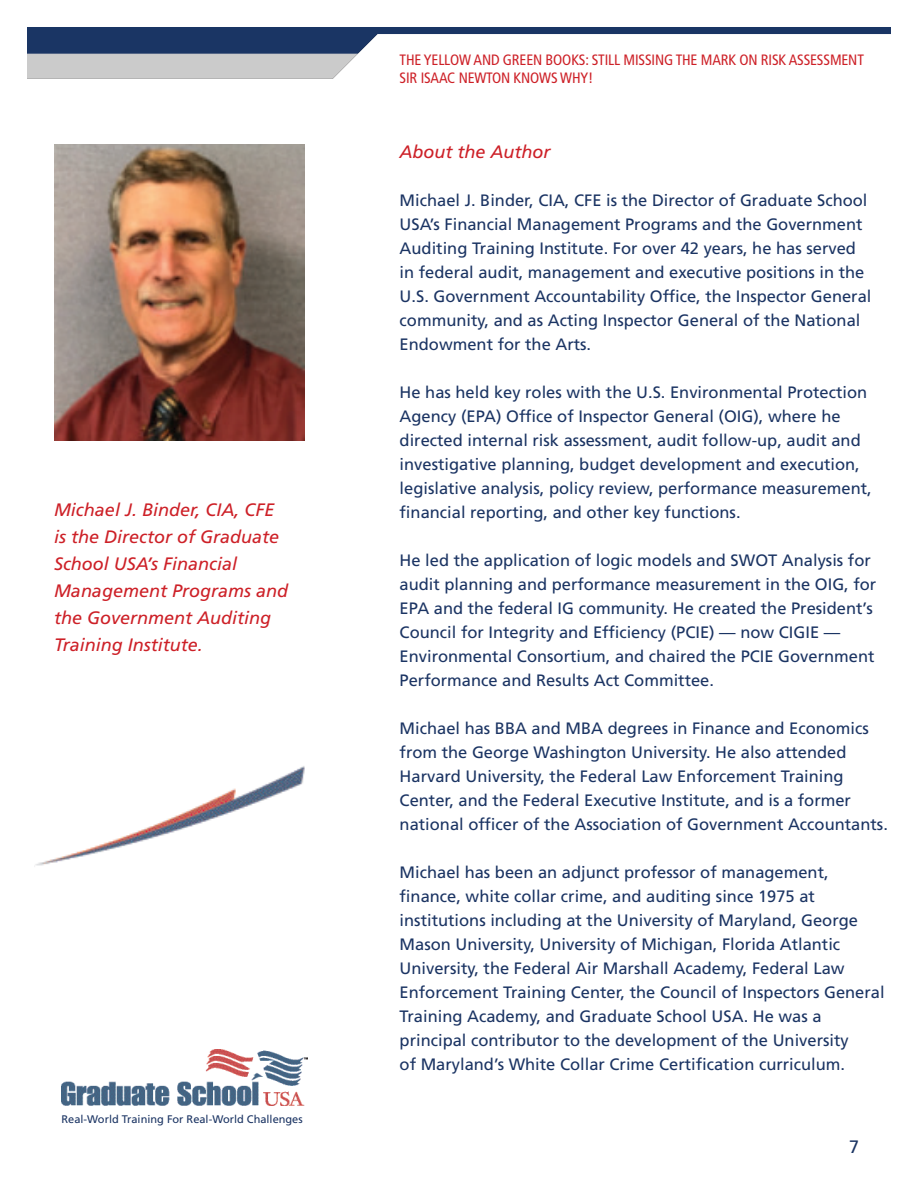
<style>
.page{position:relative;width:918px;height:1188px;background:#fff}
.page>*{position:absolute;margin:0;border:0;box-sizing:border-box;transform-origin:0 0}
.t1{font:italic 18px/27px "Frutiger LT Std";color:#cd2027}
.t2{font:18px "Frutiger LT Std";color:#1b3463}
.t3{font:16.5px/24px "Frutiger LT Std";color:#1b3463}
.t4{font:condensed 15px/18px "Frutiger LT Std";letter-spacing:-.01em;color:#cd2027}
.t5{font:10.95px "Frutiger LT Std";color:#1b3463}
</style>
<div class="page">
<img style="left:62px;top:1049px;width:246px;height:57px">
<img style="left:35px;top:766px;width:270px;height:100px">
<img style="left:54px;top:144px;width:251px;height:297px">
<img style="left:27px;top:27px;width:864px;height:52px">
<p class="t1" style="left:54px;top:497px;width:236px">Michael J. Binder, CIA, CFE is the Director of Graduate<br>School USA’s Financial<br>Management Programs and the Government Auditing<br>Training Institute.</p>
<p class="t5" style="left:62px;top:1113px;width:243px">Real-World Training For Real-World Challenges</p>
<p class="t4" style="left:400px;top:51px;width:466px">THE YELLOW AND GREEN BOOKS: STILL MISSING THE MARK ON RISK ASSESSMENT<br>SIR ISAAC NEWTON KNOWS WHY!</p>
<p class="t1" style="left:400px;top:138px;width:153px">About the Author</p>
<p class="t3" style="left:400px;top:188px;width:473px">Michael J. Binder, CIA, CFE is the Director of Graduate School USA’s Financial Management Programs and the Government Auditing Training Institute. For over 42 years, he has served in federal audit, management and executive positions in the U.S. Government Accountability Office, the Inspector General community, and as Acting Inspector General of the National Endowment for the Arts.</p>
<p class="t3" style="left:400px;top:380px;width:474px">He has held key roles with the U.S. Environmental Protection Agency (EPA) Office of Inspector General (OIG), where he directed internal risk assessment, audit follow-up, audit and investigative planning, budget development and execution, legislative analysis, policy review, performance measurement, financial reporting, and other key functions.</p>
<p class="t3" style="left:400px;top:548px;width:478px">He led the application of logic models and SWOT Analysis for audit planning and performance measurement in the OIG, for EPA and the federal IG community. He created the President’s Council for Integrity and Efficiency (PCIE) — now CIGIE — Environmental Consortium, and chaired the PCIE Government Performance and Results Act Committee.</p>
<p class="t3" style="left:400px;top:716px;width:490px">Michael has BBA and MBA degrees in Finance and Economics from the George Washington University. He also attended Harvard University, the Federal Law Enforcement Training Center, and the Federal Executive Institute, and is a former national officer of the Association of Government Accountants.</p>
<p class="t3" style="left:400px;top:860px;width:487px">Michael has been an adjunct professor of management, finance, white collar crime, and auditing since 1975 at institutions including at the University of Maryland, George Mason University, University of Michigan, Florida Atlantic University, the Federal Air Marshall Academy, Federal Law Enforcement Training Center, the Council of Inspectors General Training Academy, and Graduate School USA. He was a principal contributor to the development of the University<br>of Maryland’s White Collar Crime Certification curriculum.</p>
<p class="t2" style="left:849px;top:1136px;width:12px">7</p>
</div>
